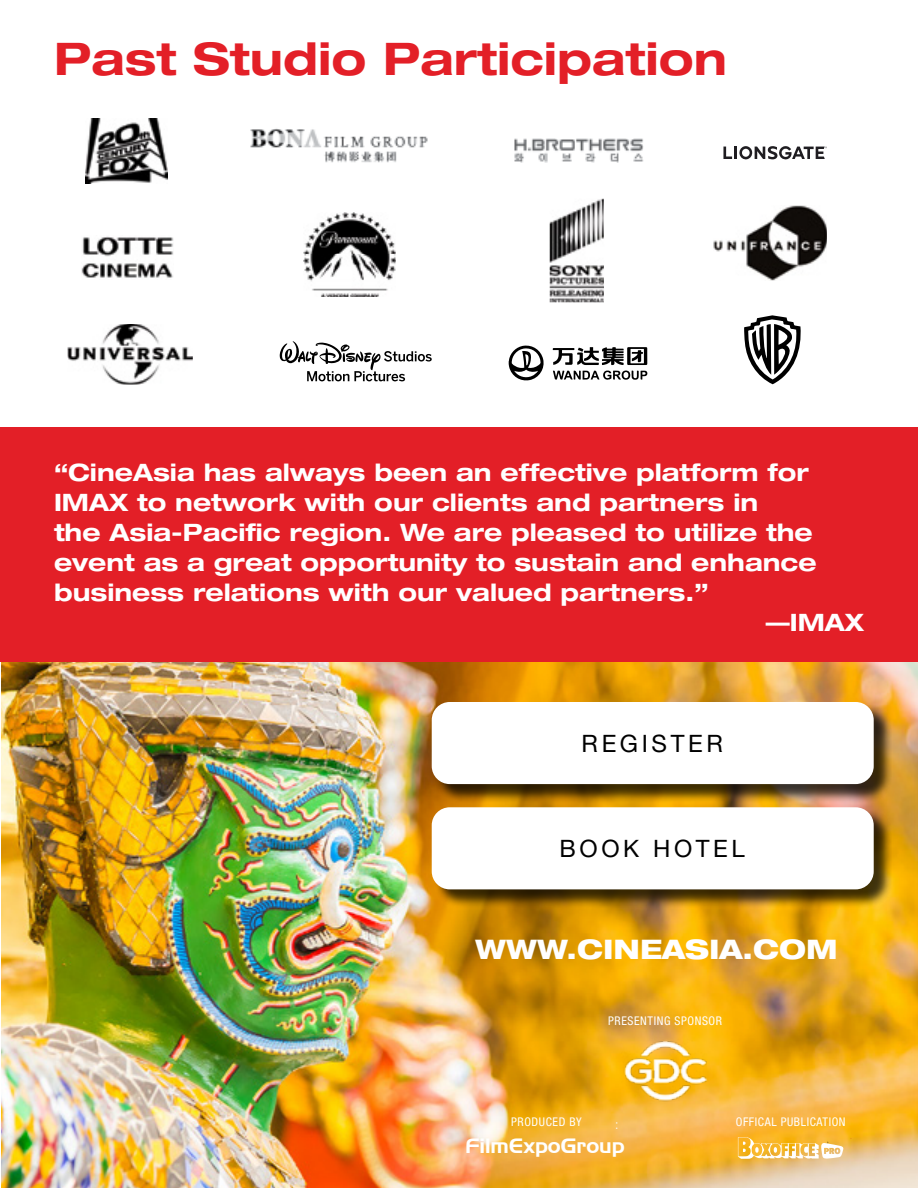
<style>
.page{position:relative;width:918px;height:1188px;background:#fff}
.page>*{position:absolute;margin:0;border:0;box-sizing:border-box;transform-origin:0 0}
.t1{font:700 expanded 45px "Helvetica Neue LT Std";color:#e31f27}
.t2{font:800 expanded 27px "Helvetica Neue LT Std";color:#fff}
.t3{font:700 expanded 24px "Helvetica Neue LT Std";color:#fff}
.t4{font:24px "Helvetica Neue LT Std";letter-spacing:.15em;color:#000}
.t5{font:20.25px "Handel Gothic BT";color:#fff;scale:1.04 1}
.t6{font:300 condensed 13.5px "Helvetica Neue LT Std";color:#fff;scale:1.05 1}
.t7{font:condensed 12px "Helvetica Neue LT Std";letter-spacing:.05em;color:#fff}
</style>
<div class="page">
<img style="left:1px;top:662px;width:917px;height:526px">
<svg style="left:738px;top:1137px;width:106px;height:22px"></svg>
<svg style="left:744px;top:315px;width:57px;height:69px"></svg>
<img style="left:714px;top:205px;width:113px;height:76px">
<img style="left:85px;top:119px;width:82px;height:64px">
<img style="left:550px;top:199px;width:54px;height:103px">
<img style="left:68px;top:324px;width:125px;height:60px">
<img style="left:303px;top:212px;width:93px;height:85px">
<img style="left:81px;top:236px;width:93px;height:42px">
<svg style="left:280px;top:341px;width:152px;height:40px"></svg>
<svg style="left:723px;top:146px;width:104px;height:14px"></svg>
<svg style="left:509px;top:345px;width:35px;height:36px"></svg>
<svg style="left:553px;top:347px;width:95px;height:33px"></svg>
<img style="left:514px;top:138px;width:129px;height:24px">
<img style="left:250px;top:128px;width:178px;height:35px">
<div style="left:0;top:427px;width:918px;height:235px;background:#e31f27"></div>
<img style="left:621px;top:1038px;width:90px;height:65px">
<div style="left:434px;top:705px;width:458px;height:99px;background:#000;opacity:.75"></div>
<div style="left:432px;top:702px;width:442px;height:82px;background:#fff;border-radius:18px"></div>
<div style="left:434px;top:810px;width:458px;height:99px;background:#000;opacity:.75"></div>
<div style="left:432px;top:807px;width:442px;height:82px;background:#fff;border-radius:18px"></div>
<h1 class="t1" style="left:54px;top:31px;width:675px">Past Studio Participation</h1>
<p class="t3" style="left:54px;top:457px;width:756px">“CineAsia has always been an effective platform for</p>
<p class="t3" style="left:54px;top:487px;width:706px">IMAX to network with our clients and partners in</p>
<p class="t3" style="left:54px;top:517px;width:760px">the Asia-Pacific region. We are pleased to utilize the</p>
<p class="t3" style="left:54px;top:547px;width:764px">event as a great opportunity to sustain and enhance</p>
<p class="t3" style="left:54px;top:577px;width:656px">business relations with our valued partners.”</p>
<p class="t3" style="left:766px;top:607px;width:100px">—IMAX</p>
<p class="t4" style="left:582px;top:729px;width:143px">REGISTER</p>
<p class="t4" style="left:560px;top:834px;width:187px">BOOK HOTEL</p>
<p class="t2" style="left:475px;top:932px;width:364px">WWW.CINEASIA.COM</p>
<p class="t7" style="left:608px;top:1014px;width:116px">PRESENTING SPONSOR</p>
<p class="t7" style="left:511px;top:1115px;width:72px">PRODUCED BY</p>
<p class="t6" style="left:615px;top:1117px;width:5px">:</p>
<p class="t5" style="left:465px;top:1134px;width:155px">FilmExpoGroup</p>
<p class="t7" style="left:736px;top:1115px;width:111px">OFFICAL PUBLICATION</p>
</div>
